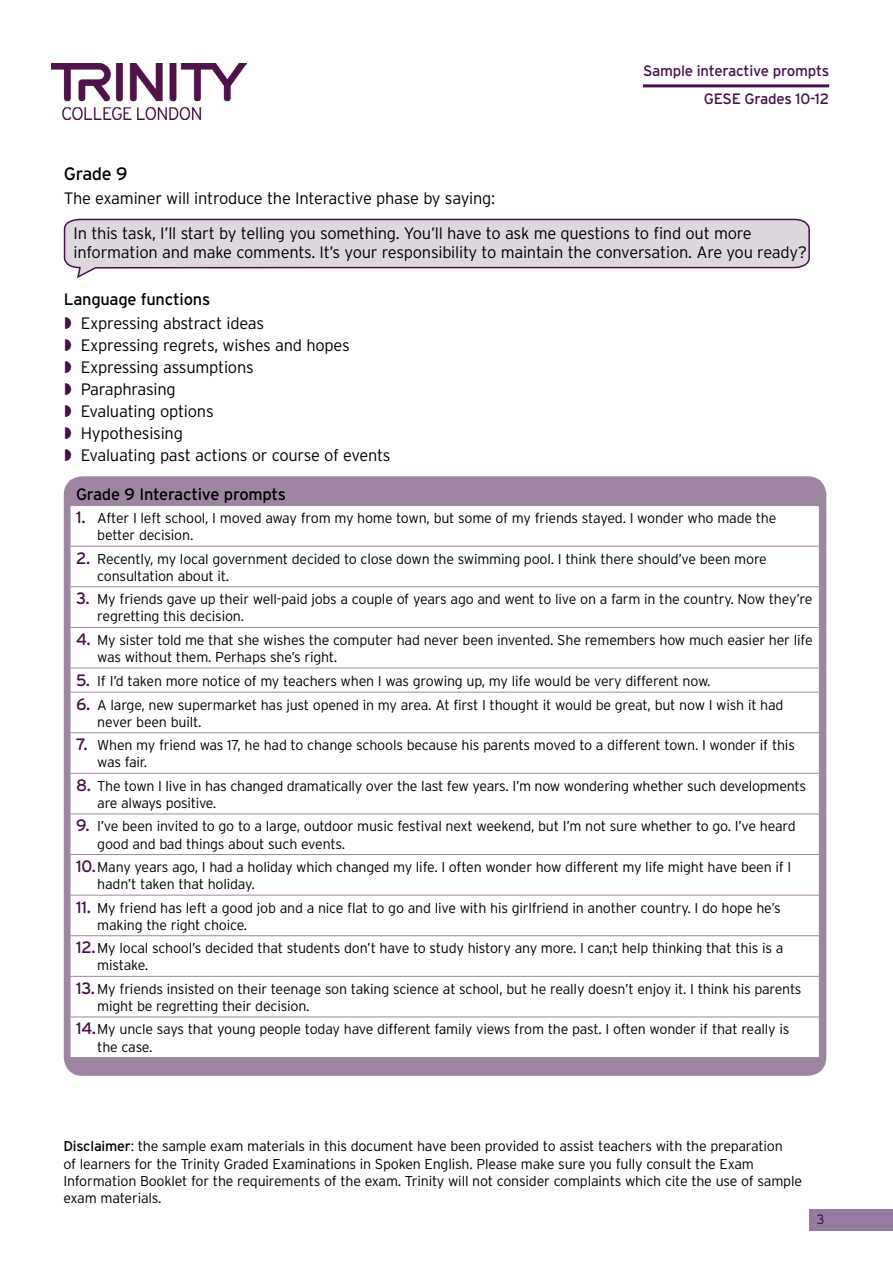
<style>
.page{position:relative;width:893px;height:1263px;background:#fff}
.page>*{position:absolute;margin:0;border:0;box-sizing:border-box;transform-origin:0 0}
.t1{font:18px "Interstate";letter-spacing:-.015em;color:#000}
.t2{font:300 16.5px/21.9px "Interstate";letter-spacing:-.015em;color:#000}
.t3{font:16.5px "Interstate";letter-spacing:-.015em;color:#000}
.t4{font:15px/28.2px "Interstate";letter-spacing:-.015em;color:#48104a;text-align:right}
.t5{font:300 14.25px/17.1px "Interstate";letter-spacing:-.015em;color:#000}
.t6{font:300 13.5px "Interstate";color:#38003f}
.s1{font-weight:400;font-size:16.5px;color:#48104a}
.s2{font-weight:400}
</style>
<div class="page">
<svg style="left:63px;top:218px;width:747px;height:61px"></svg>
<div style="left:65px;top:477px;width:761px;height:598px;background:#9e86a2;border-radius:18px"></div>
<div style="left:71px;top:506px;width:748px;height:551px;background:#fff"></div>
<hr style="left:70px;top:480px;width:750px;height:1px;background:#9e86a2">
<hr style="left:70px;top:546px;width:750px;height:1px;background:#9e86a2">
<hr style="left:70px;top:586px;width:750px;height:1px;background:#9e86a2">
<hr style="left:70px;top:627px;width:750px;height:1px;background:#9e86a2">
<hr style="left:70px;top:668px;width:750px;height:1px;background:#9e86a2">
<svg style="left:70px;top:668px;width:1px;height:24px"></svg>
<hr style="left:70px;top:692px;width:750px;height:1px;background:#9e86a2">
<hr style="left:70px;top:732px;width:750px;height:1px;background:#9e86a2">
<hr style="left:70px;top:773px;width:750px;height:1px;background:#9e86a2">
<hr style="left:70px;top:813px;width:750px;height:1px;background:#9e86a2">
<hr style="left:70px;top:854px;width:750px;height:1px;background:#9e86a2">
<hr style="left:70px;top:895px;width:750px;height:1px;background:#9e86a2">
<hr style="left:70px;top:935px;width:750px;height:1px;background:#9e86a2">
<hr style="left:70px;top:976px;width:750px;height:1px;background:#9e86a2">
<hr style="left:70px;top:1016px;width:750px;height:1px;background:#9e86a2">
<img style="left:51px;top:64px;width:195px;height:55px">
<hr style="left:643px;top:84px;width:186px;height:3px;background:#48104a">
<div style="left:809px;top:1209px;width:84px;height:21px;background:#947b9f"></div>
<p class="t4" style="left:643px;top:56px;width:188px">Sample interactive prompts<br>GESE Grades 10-12</p>
<p class="t1" style="left:64px;top:164px;width:65px">Grade 9</p>
<p class="t2" style="left:74px;top:181px;width:680px;line-height:34.2px;text-indent:-10px">The examiner will introduce the Interactive phase by saying:<br>In this task, I’ll start by telling you something. You’ll have to ask me questions to find out more</p>
<p class="t2" style="left:74px;top:242px;width:735px">information and make comments. It’s your responsibility to maintain the conversation. Are you ready?</p>
<p class="t3" style="left:64px;top:290px;width:148px">Language functions</p>
<p class="t2" style="left:81px;top:312px;width:311px">Expressing abstract ideas<br>Expressing regrets, wishes and hopes<br>Expressing assumptions<br>Paraphrasing<br>Evaluating options<br>Hypothesising<br>Evaluating past actions or course of events</p>
<p class="t3" style="left:76px;top:484px;width:211px">Grade 9 Interactive prompts</p>
<p class="t5" style="left:97px;top:509px;width:681px;text-indent:-21px"><span class="s1">1.</span> After I left school, I moved away from my home town, but some of my friends stayed. I wonder who made the better decision.</p>
<p class="t5" style="left:97px;top:550px;width:671px;text-indent:-21px"><span class="s1">2.</span> Recently, my local government decided to close down the swimming pool. I think there should’ve been more consultation about it.</p>
<p class="t5" style="left:97px;top:591px;width:716px;text-indent:-21px"><span class="s1">3.</span> My friends gave up their well-paid jobs a couple of years ago and went to live on a farm in the country. Now they’re regretting this decision.</p>
<p class="t5" style="left:97px;top:631px;width:717px;text-indent:-21px"><span class="s1">4.</span> My sister told me that she wishes the computer had never been invented. She remembers how much easier her life was without them. Perhaps she’s right.</p>
<p class="t5" style="left:76px;top:672px;width:636px"><span class="s1">5.</span> If I’d taken more notice of my teachers when I was growing up, my life would be very different now.</p>
<p class="t5" style="left:97px;top:696px;width:688px;text-indent:-21px"><span class="s1">6.</span> A large, new supermarket has just opened in my area. At first I thought it would be great, but now I wish it had never been built.</p>
<p class="t5" style="left:97px;top:736px;width:699px;text-indent:-21px"><span class="s1">7.</span> When my friend was 17, he had to change schools because his parents moved to a different town. I wonder if this was fair.</p>
<p class="t5" style="left:97px;top:777px;width:710px;text-indent:-21px"><span class="s1">8.</span> The town I live in has changed dramatically over the last few years. I’m now wondering whether such developments are always positive.</p>
<p class="t5" style="left:97px;top:818px;width:700px;text-indent:-21px"><span class="s1">9.</span> I’ve been invited to go to a large, outdoor music festival next weekend, but I’m not sure whether to go. I’ve heard good and bad things about such events.</p>
<p class="t5" style="left:97px;top:858px;width:696px;text-indent:-21px"><span class="s1">10.</span>Many years ago, I had a holiday which changed my life. I often wonder how different my life might have been if I hadn’t taken that holiday.</p>
<p class="t5" style="left:97px;top:899px;width:685px;text-indent:-21px"><span class="s1">11.</span> My friend has left a good job and a nice flat to go and live with his girlfriend in another country. I do hope he’s making the right choice.</p>
<p class="t5" style="left:97px;top:939px;width:687px;text-indent:-21px"><span class="s1">12.</span>My local school’s decided that students don’t have to study history any more. I can;t help thinking that this is a mistake.</p>
<p class="t5" style="left:97px;top:980px;width:706px;text-indent:-21px"><span class="s1">13.</span> My friends insisted on their teenage son taking science at school, but he really doesn’t enjoy it. I think his parents might be regretting their decision.</p>
<p class="t5" style="left:97px;top:1021px;width:694px;text-indent:-21px"><span class="s1">14.</span>My uncle says that young people today have different family views from the past. I often wonder if that really is the case.</p>
<p class="t5" style="left:63px;top:1138px;width:740px"><span class="s2">Disclaimer</span>: the sample exam materials in this document have been provided to assist teachers with the preparation<br>of learners for the Trinity Graded Examinations in Spoken English. Please make sure you fully consult the Exam Information Booklet for the requirements of the exam. Trinity will not consider complaints which cite the use of sample exam materials.</p>
<p class="t6" style="left:817px;top:1212px;width:9px">3</p>
</div>
